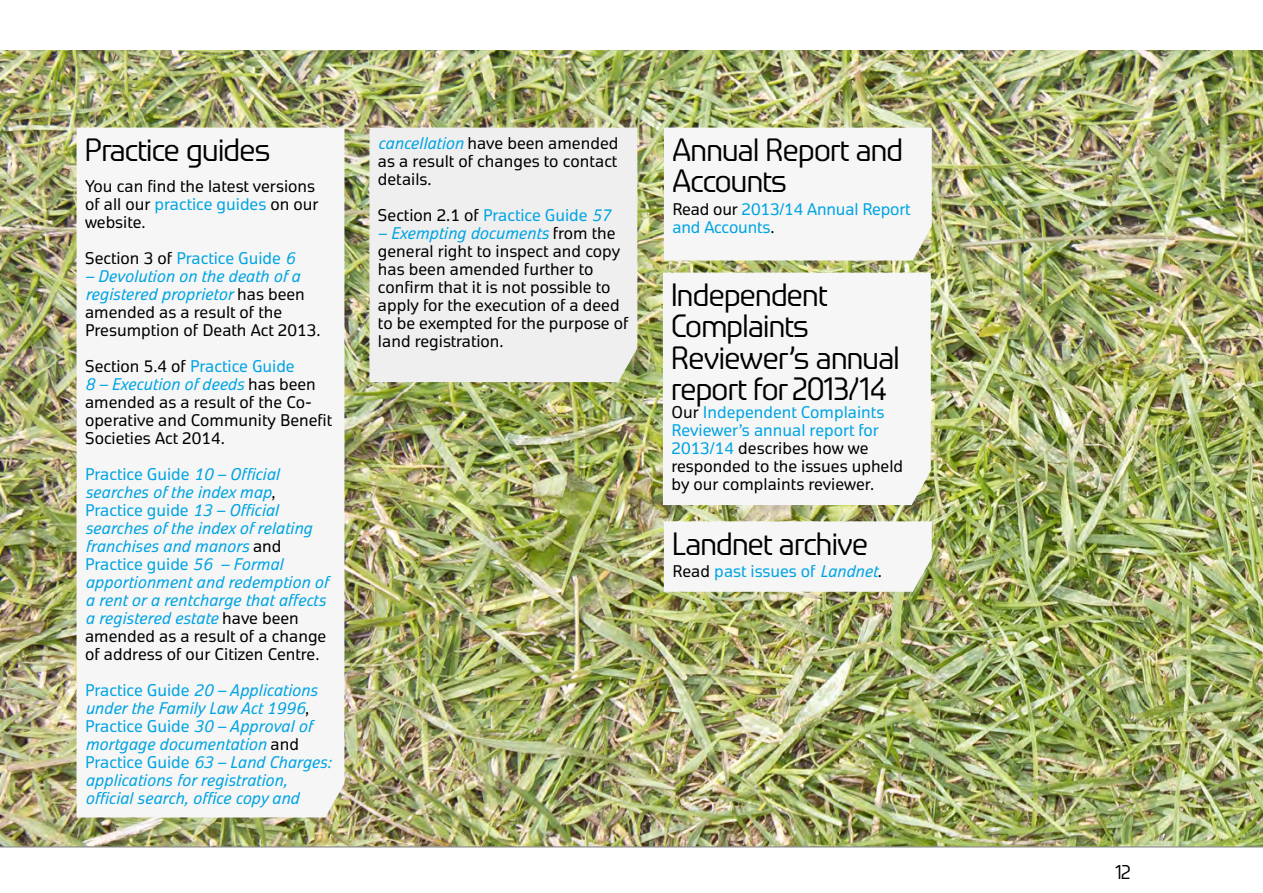
<style>
.page{position:relative;width:1263px;height:893px;background:#fff}
.page>*{position:absolute;margin:0;border:0;box-sizing:border-box;transform-origin:0 0}
.LL_Head_21{font:31.5px/31.5px "Geo Headline";color:#000}
.t1{font:19.5px "Geo Headline";color:#000}
.LL_body_1{font:16.5px/18px "Geo";color:#000}
.LL_body_1-2{font:italic 16.5px/18px "Geo";color:#00a4e3}
.LL_Head_21-2{font:16.5px/18px "Geo";color:#000}
.LL_body_1-3{font:16.5px "Geo";color:#00a4e3}
.LL_Head_14{font:16.5px/18px "Geo";letter-spacing:-.01em;color:#00a4e3}
.s1{color:#00a4e3}
.s2{color:#000}
.s3{font-style:italic}
.s4{font-style:italic;color:#00a4e3}
.s5{font-style:normal}
.s6{font-style:normal;color:#000}
</style>
<div class="page">
<img style="left:0;top:50px;width:1263px;height:796px">
<div style="left:77px;top:128px;width:267px;height:689px;background:#f6f6f6"></div>
<div style="left:664px;top:521px;width:268px;height:71px;background:#f6f6f6"></div>
<div style="left:664px;top:128px;width:268px;height:133px;background:#f6f6f6"></div>
<div style="left:663px;top:273px;width:268px;height:232px;background:#f6f6f6"></div>
<div style="left:369px;top:128px;width:268px;height:254px;background:#efeff0"></div>
<hr style="left:0;top:846px;width:1263px;height:1px;background:#8e8e91">
<p class="LL_Head_21" style="left:85px;top:134px;width:187px">Practice guides</p>
<p class="LL_body_1" style="left:85px;top:177px;width:235px">You can find the latest versions of all our <span class="s1">practice guides</span> on our website.</p>
<p class="LL_body_1-3" style="left:85px;top:249px;width:211px"><span class="s2">Section 3 of</span> Practice Guide <span class="s3">6</span></p>
<p class="LL_body_1" style="left:85px;top:267px;width:237px"><span class="s4">– Devolution on the death of a registered proprietor</span> has been amended as a result of the<br>Presumption of Death Act 2013.</p>
<p class="LL_body_1" style="left:85px;top:357px;width:249px">Section 5.4 of <span class="s1">Practice Guide<br></span><span class="s4">8 – Execution of deeds</span> has been amended as a result of the Co&shy;operative and Community Benefit<br>Societies Act 2014.</p>
<p class="LL_body_1-2" style="left:85px;top:465px;width:245px"><span class="s5">Practice Guide</span> 10 – Official searches of the index map<span class="s6">,<br></span><span class="s5">Practice guide</span> 13 – Official searches of the index of relating franchises and manors <span class="s6">and<br></span><span class="s5">Practice guide</span> 56 – Formal apportionment and redemption of a rent or a rentcharge that affects a registered estate <span class="s6">have been amended as a result of a change of address of our Citizen Centre.</span></p>
<p class="LL_body_1-2" style="left:85px;top:681px;width:248px"><span class="s5">Practice Guide</span> 20 – Applications under the Family Law Act 1996<span class="s6">,<br></span><span class="s5">Practice Guide</span> 30 – Approval of mortgage documentation <span class="s6">and<br></span><span class="s5">Practice Guide</span> 63 – Land Charges: applications for registration, official search, office copy and</p>
<p class="LL_body_1" style="left:378px;top:134px;width:242px;text-align:justify"><span class="s4">cancellation</span> have been amended as a result of changes to contact details.</p>
<p class="LL_body_1-3" style="left:378px;top:206px;width:235px"><span class="s2">Section 2.1 of</span> Practice Guide <span class="s3">57</span></p>
<p class="LL_body_1" style="left:378px;top:224px;width:252px"><span class="s4">– Exempting documents</span> from the general right to inspect and copy has been amended further to confirm that it is not possible to apply for the execution of a deed to be exempted for the purpose of land registration.</p>
<p class="LL_Head_21" style="left:672px;top:134px;width:232px">Annual Report and<br>Accounts</p>
<p class="LL_Head_14" style="left:672px;top:200px;width:240px"><span class="s2">Read our</span> 2013/14 Annual Report and Accounts<span class="s2">.</span></p>
<p class="LL_Head_21" style="left:671px;top:279px;width:229px">Independent<br>Complaints<br>Reviewer’s annual report for 2013/14</p>
<p class="LL_Head_21-2" style="left:671px;top:404px;width:233px">Our <span class="s1">Independent Complaints<br>Reviewer’s annual report for<br>2013/14</span> describes how we responded to the issues upheld by our complaints reviewer.</p>
<p class="LL_Head_21" style="left:672px;top:528px;width:197px">Landnet archive</p>
<p class="LL_body_1-3" style="left:672px;top:562px;width:211px"><span class="s2">Read</span> past issues of <span class="s3">Landnet</span><span class="s2">.</span></p>
<p class="t1" style="left:1115px;top:862px;width:17px">12</p>
</div>
